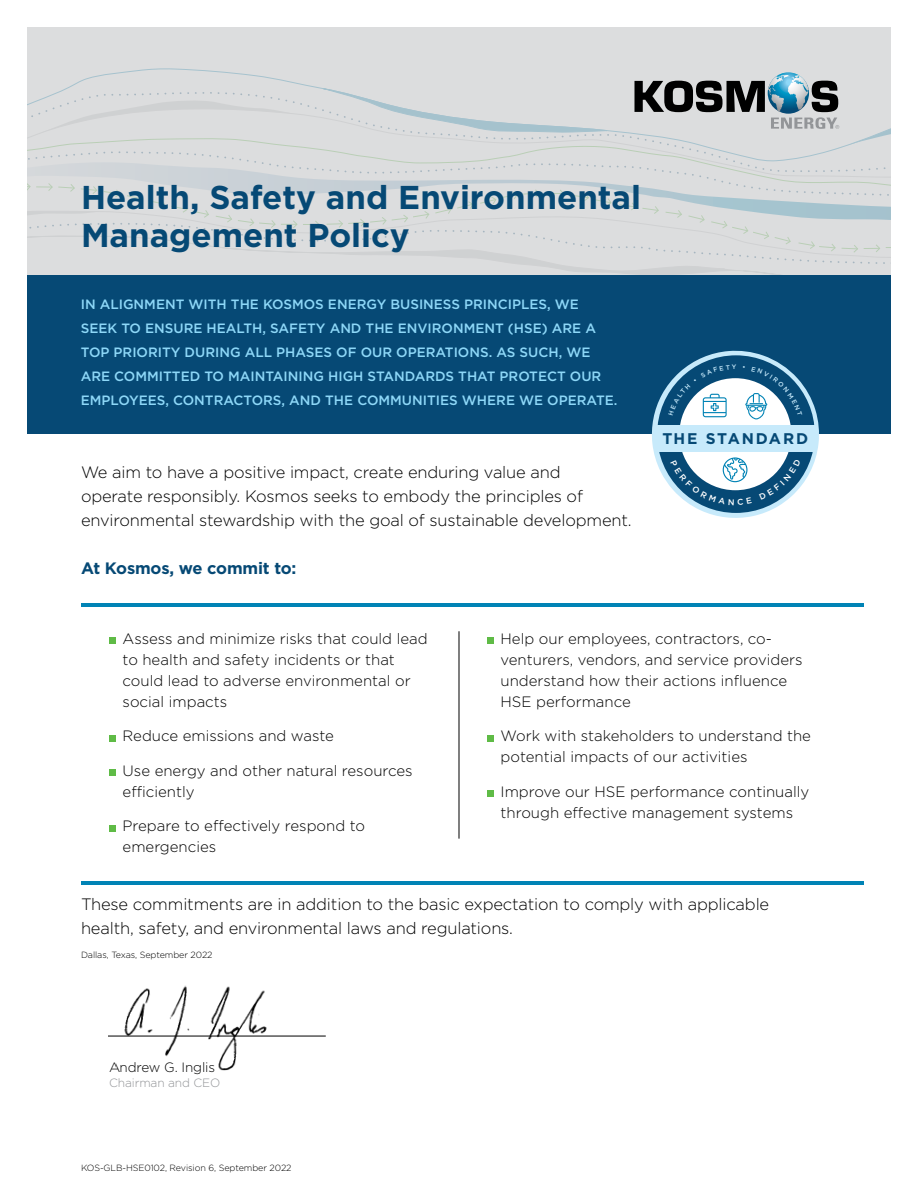
<style>
.page{position:relative;width:918px;height:1188px;background:#fff}
.page>*{position:absolute;margin:0;border:0;box-sizing:border-box;transform-origin:0 0}
.t1{font:700 33px/37.5px "Gotham HTF";color:#064975}
.t2{font:300 16.5px/24px "Gotham HTF";letter-spacing:-.01em;color:#000}
.t3{font:700 16.5px "Gotham HTF";letter-spacing:-.01em;color:#064975}
.t4{font:700 15.45px "Gotham";letter-spacing:.12em;color:#064975}
.t5{font:300 15px/21px "Gotham HTF";color:#000}
.t6{font:500 13.5px/24px "Gotham HTF";color:#8ed8f8}
.t7{font:300 13.5px "Gotham HTF";letter-spacing:-.01em;color:#000}
.t8{font:300 12px "Gotham HTF";letter-spacing:-.01em;color:#939598}
.t9{font:300 9px "Gotham HTF";letter-spacing:-.01em;color:#000}
</style>
<div class="page">
<hr style="left:108px;top:1036px;width:218px;height:1px;background:#000">
<svg style="left:109px;top:638px;width:6px;height:6px"></svg>
<svg style="left:109px;top:735px;width:6px;height:6px"></svg>
<svg style="left:109px;top:770px;width:6px;height:6px"></svg>
<svg style="left:109px;top:825px;width:6px;height:6px"></svg>
<svg style="left:487px;top:638px;width:6px;height:6px"></svg>
<svg style="left:487px;top:735px;width:6px;height:6px"></svg>
<svg style="left:487px;top:791px;width:6px;height:6px"></svg>
<hr style="left:459px;top:631px;width:1px;height:208px;background:#000">
<hr style="left:81px;top:603px;width:783px;height:4px;background:#0083b5">
<hr style="left:81px;top:881px;width:783px;height:4px;background:#0083b5">
<div style="left:27px;top:274px;width:864px;height:160px;background:#064975"></div>
<div style="left:27px;top:27px;width:864px;height:247px;background:#dcddde"></div>
<svg style="left:95px;top:173px;width:764px;height:9px"></svg>
<svg style="left:95px;top:162px;width:791px;height:11px"></svg>
<svg style="left:27px;top:68px;width:803px;height:94px"></svg>
<svg style="left:27px;top:182px;width:864px;height:92px"></svg>
<svg style="left:322px;top:89px;width:286px;height:45px"></svg>
<svg style="left:635px;top:72px;width:256px;height:79px"></svg>
<img style="left:116px;top:985px;width:158px;height:85px">
<svg style="left:652px;top:350px;width:167px;height:168px"></svg>
<h1 class="t1" style="left:81px;top:178px;width:562px">Health, Safety and Environmental<br>Management Policy</h1>
<p class="t6" style="left:81px;top:292px;width:538px">IN ALIGNMENT WITH THE KOSMOS ENERGY BUSINESS PRINCIPLES, WE SEEK TO ENSURE HEALTH, SAFETY AND THE ENVIRONMENT (HSE) ARE A TOP PRIORITY DURING ALL PHASES OF OUR OPERATIONS. AS SUCH, WE ARE COMMITTED TO MAINTAINING HIGH STANDARDS THAT PROTECT OUR EMPLOYEES, CONTRACTORS, AND THE COMMUNITIES WHERE WE OPERATE.</p>
<p class="t2" style="left:81px;top:460px;width:552px">We aim to have a positive impact, create enduring value and<br>operate responsibly. Kosmos seeks to embody the principles of environmental stewardship with the goal of sustainable development.</p>
<p class="t3" style="left:81px;top:559px;width:217px">At Kosmos, we commit to:</p>
<p class="t4" style="left:663px;top:429px;width:147px">THE STANDARD</p>
<p class="t5" style="left:123px;top:628px;width:307px">Assess and minimize risks that could lead to health and safety incidents or that could lead to adverse environmental or social impacts</p>
<p class="t5" style="left:123px;top:725px;width:213px">Reduce emissions and waste</p>
<p class="t5" style="left:123px;top:760px;width:292px">Use energy and other natural resources efficiently</p>
<p class="t5" style="left:123px;top:815px;width:244px">Prepare to effectively respond to emergencies</p>
<p class="t5" style="left:501px;top:628px;width:304px">Help our employees, contractors, co&shy;venturers, vendors, and service providers understand how their actions influence HSE performance</p>
<p class="t5" style="left:501px;top:725px;width:312px">Work with stakeholders to understand the potential impacts of our activities</p>
<p class="t5" style="left:501px;top:781px;width:310px">Improve our HSE performance continually through effective management systems</p>
<p class="t2" style="left:81px;top:892px;width:690px">These commitments are in addition to the basic expectation to comply with applicable health, safety, and environmental laws and regulations.</p>
<p class="t9" style="left:81px;top:950px;width:133px">Dallas, Texas, September 2022</p>
<p class="t7" style="left:109px;top:1060px;width:108px">Andrew G. Inglis</p>
<p class="t8" style="left:109px;top:1077px;width:113px">Chairman and CEO</p>
<p class="t9" style="left:81px;top:1163px;width:212px">KOS-GLB-HSE0102, Revision 6, September 2022</p>
</div>
